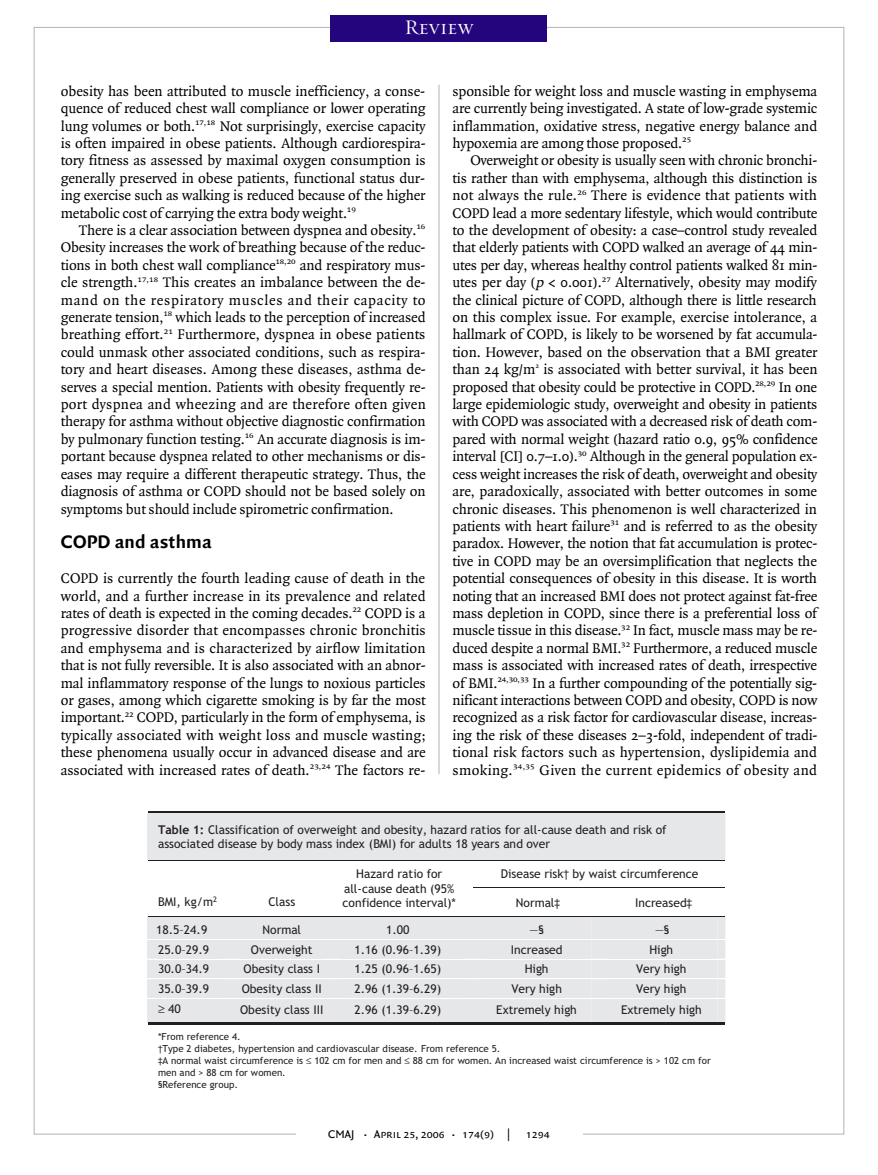
<style>
.page{position:relative;width:878px;height:1175px;background:#fff}
.page>*{position:absolute;margin:0;border:0;box-sizing:border-box;transform-origin:0 0}
.t1{font:21px "Requiem Display HTF Small Caps";letter-spacing:.005em;color:#fff}
.t2{font:700 19.5px "Quadraat Sans";letter-spacing:.005em;color:#000}
.t3{font:15px/17.4px "Quadraat";letter-spacing:-.01em;color:#000;text-align:justify}
.t4{font:12px/14.4px "Trebuchet MSPS";color:#231f20}
.t5{font:12px "Quadraat Sans Caps";color:#000}
.t6{font:9.75px "Trebuchet MSPS";letter-spacing:-.005em;color:#231f20}
.s1{font-style:italic}
.s2{font-weight:700}
.s3{font-size:9px}
</style>
<div class="page">
<hr style="left:438px;top:85px;width:1px;height:689px;background:#b3b3b3">
<div style="left:331px;top:15px;width:216px;height:26px;background:#24057e"></div>
<hr style="left:148px;top:811px;width:576px;height:2px;background:#231f20">
<div style="left:147px;top:813px;width:578px;height:48px;background:#e6e7e9"></div>
<hr style="left:474px;top:860px;width:250px;height:1px;background:#231f20">
<hr style="left:473px;top:887px;width:125px;height:1px;background:#231f20">
<hr style="left:599px;top:887px;width:125px;height:1px;background:#231f20">
<div style="left:147px;top:916px;width:578px;height:108px;background:#e6e7e9"></div>
<hr style="left:601px;top:1022px;width:123px;height:2px;background:#231f20">
<h1 class="t1" style="left:404px;top:15px;width:71px">Review</h1>
<p class="t3" style="left:61px;top:83px;width:366px">obesity has been attributed to muscle inefficiency, a conse&shy;quence of reduced chest wall compliance or lower operating lung volumes or both.<sup>17,18</sup> Not surprisingly, exercise capacity is often impaired in obese patients. Although cardiorespira&shy;tory fitness as assessed by maximal oxygen consumption is generally preserved in obese patients, functional status dur&shy;ing exercise such as walking is reduced because of the higher metabolic cost of carrying the extra body weight.<sup>19</sup></p>
<p class="t3" style="left:61px;top:222px;width:366px;text-indent:18px">There is a clear association between dyspnea and obesity.<sup>16<br></sup>Obesity increases the work of breathing because of the reduc&shy;tions in both chest wall compliance<sup>18,20</sup> and respiratory mus&shy;cle strength.<sup>17,18</sup> This creates an imbalance between the de&shy;mand on the respiratory muscles and their capacity to generate tension,<sup>18</sup> which leads to the perception of increased breathing effort.<sup>21</sup> Furthermore, dyspnea in obese patients could unmask other associated conditions, such as respira&shy;tory and heart diseases. Among these diseases, asthma de&shy;serves a special mention. Patients with obesity frequently re&shy;port dyspnea and wheezing and are therefore often given therapy for asthma without objective diagnostic confirmation by pulmonary function testing.<sup>16</sup> An accurate diagnosis is im&shy;portant because dyspnea related to other mechanisms or dis&shy;eases may require a different therapeutic strategy. Thus, the diagnosis of asthma or COPD should not be based solely on symptoms but should include spirometric confirmation.</p>
<h2 class="t2" style="left:61px;top:531px;width:153px">COPD and asthma</h2>
<p class="t3" style="left:61px;top:570px;width:366px">COPD is currently the fourth leading cause of death in the world, and a further increase in its prevalence and related rates of death is expected in the coming decades.<sup>22</sup> COPD is a progressive disorder that encompasses chronic bronchitis and emphysema and is characterized by airflow limitation that is not fully reversible. It is also associated with an abnor&shy;mal inflammatory response of the lungs to noxious particles or gases, among which cigarette smoking is by far the most important.<sup>22</sup> COPD, particularly in the form of emphysema, is typically associated with weight loss and muscle wasting; these phenomena usually occur in advanced disease and are associated with increased rates of death.<sup>23,24</sup> The factors re-</p>
<p class="t3" style="left:452px;top:83px;width:366px">sponsible for weight loss and muscle wasting in emphysema are currently being investigated. A state of low-grade systemic inflammation, oxidative stress, negative energy balance and hypoxemia are among those proposed.<sup>25</sup></p>
<p class="t3" style="left:452px;top:152px;width:366px;text-indent:18px">Overweight or obesity is usually seen with chronic bronchi&shy;tis rather than with emphysema, although this distinction is not always the rule.<sup>26</sup> There is evidence that patients with COPD lead a more sedentary lifestyle, which would contribute to the development of obesity: a case–control study revealed that elderly patients with COPD walked an average of 44 min&shy;utes per day, whereas healthy control patients walked 81 min&shy;utes per day (<span class="s1">p</span>&lt; 0.001).<sup>27</sup> Alternatively, obesity may modify the clinical picture of COPD, although there is little research on this complex issue. For example, exercise intolerance, a hallmark of COPD, is likely to be worsened by fat accumula&shy;tion. However, based on the observation that a BMI greater than 24 kg/m<sup>2</sup> is associated with better survival, it has been proposed that obesity could be protective in COPD.<sup>28,29</sup> In one large epidemiologic study, overweight and obesity in patients with COPD was associated with a decreased risk of death com&shy;pared with normal weight (hazard ratio 0.9, 95% confidence interval [CI] 0.7–1.0).<sup>30</sup> Although in the general population ex&shy;cess weight increases the risk of death, overweight and obesity are, paradoxically, associated with better outcomes in some chronic diseases. This phenomenon is well characterized in patients with heart failure<sup>31</sup> and is referred to as the obesity paradox. However, the notion that fat accumulation is protec&shy;tive in COPD may be an oversimplification that neglects the potential consequences of obesity in this disease. It is worth noting that an increased BMI does not protect against fat-free mass depletion in COPD, since there is a preferential loss of muscle tissue in this disease.<sup>32</sup> In fact, muscle mass may be re&shy;duced despite a normal BMI.<sup>32</sup> Furthermore, a reduced muscle mass is associated with increased rates of death, irrespective of BMI.<sup>24,30,33</sup> In a further compounding of the potentially sig&shy;nificant interactions between COPD and obesity, COPD is now recognized as a risk factor for cardiovascular disease, increas&shy;ing the risk of these diseases 2–3-fold, independent of tradi&shy;tional risk factors such as hypertension, dyslipidemia and smoking.<sup>34,35</sup> Given the current epidemics of obesity and</p>
<p class="t4" style="left:158px;top:823px;width:489px"><span class="s2">Table 1:</span> Cla sification of overweight and obesity hazard ratios for a l-cause death and ris associated disease by body ma index (BMI) fo adults 18 years and over</p>
<p class="t4" style="left:508px;top:868px;width:185px">iseas risk† by waist circumferenc</p>
<p class="t4" style="left:165px;top:896px;width:50px">MI, kg/m</p>
<p class="t4" style="left:268px;top:896px;width:9px">C</p>
<p class="t4" style="left:348px;top:868px;width:109px;text-align:center">Hazard ratio for l-cause death (95% onfidence interval)*</p>
<p class="t4" style="left:516px;top:896px;width:40px">Normal</p>
<p class="t4" style="left:635px;top:896px;width:58px">Increased‡</p>
<p class="t4" style="left:156px;top:923px;width:53px">18.5–24.9</p>
<p class="t4" style="left:262px;top:923px;width:40px">Normal</p>
<p class="t4" style="left:386px;top:923px;width:25px">1.00</p>
<p class="t4" style="left:529px;top:923px;width:16px">—§</p>
<p class="t4" style="left:655px;top:923px;width:16px">—§</p>
<p class="t4" style="left:158px;top:943px;width:53px">25.0–29.9</p>
<p class="t4" style="left:251px;top:943px;width:63px">Overweight</p>
<p class="t4" style="left:354px;top:943px;width:88px">1.1 (0.96–1.39)</p>
<p class="t4" style="left:514px;top:943px;width:50px">ncreased</p>
<p class="t4" style="left:649px;top:943px;width:25px">High</p>
<p class="t4" style="left:158px;top:962px;width:53px">30.0–34.9</p>
<p class="t4" style="left:243px;top:962px;width:78px">Obesity class I</p>
<p class="t4" style="left:354px;top:962px;width:88px">1.2 (0.96–1.65)</p>
<p class="t4" style="left:524px;top:962px;width:25px">High</p>
<p class="t4" style="left:636px;top:962px;width:52px">Ver high</p>
<p class="t4" style="left:158px;top:982px;width:53px">35.0–39.9</p>
<p class="t4" style="left:242px;top:982px;width:61px">Obesity cla</p>
<p class="t4" style="left:354px;top:982px;width:88px">2.9 (1.39–6.29)</p>
<p class="t4" style="left:511px;top:982px;width:52px">Ver high</p>
<p class="t4" style="left:636px;top:982px;width:52px">Ver high</p>
<p class="t4" style="left:240px;top:1003px;width:85px">Obesity cla III</p>
<p class="t4" style="left:354px;top:1003px;width:88px">2.9 (1.39–6.29)</p>
<p class="t4" style="left:502px;top:1003px;width:76px">xtremely high</p>
<p class="t4" style="left:627px;top:1003px;width:76px">xtremely high</p>
<p class="t6" style="left:158px;top:1033px;width:84px">*From reference 4.</p>
<p class="t6" style="left:158px;top:1045px;width:344px">†Type 2 diabetes, hypertensio and cardiovascular disease. From reference 5.</p>
<p class="t6" style="left:171px;top:1057px;width:541px">normal waist circumference is 102 cm for men and 88 cm for women. An increased waist circumferenc is &gt; 102 cm for</p>
<p class="t6" style="left:158px;top:1069px;width:129px">men and &gt; 88 cm for women.</p>
<p class="t6" style="left:158px;top:1081px;width:81px">§Reference group.</p>
<p class="t5" style="left:328px;top:1127px;width:223px">CMAJ <span class="s3">•</span> April 25, 2006 <span class="s3">•</span> 174(9) | 1294</p>
</div>
